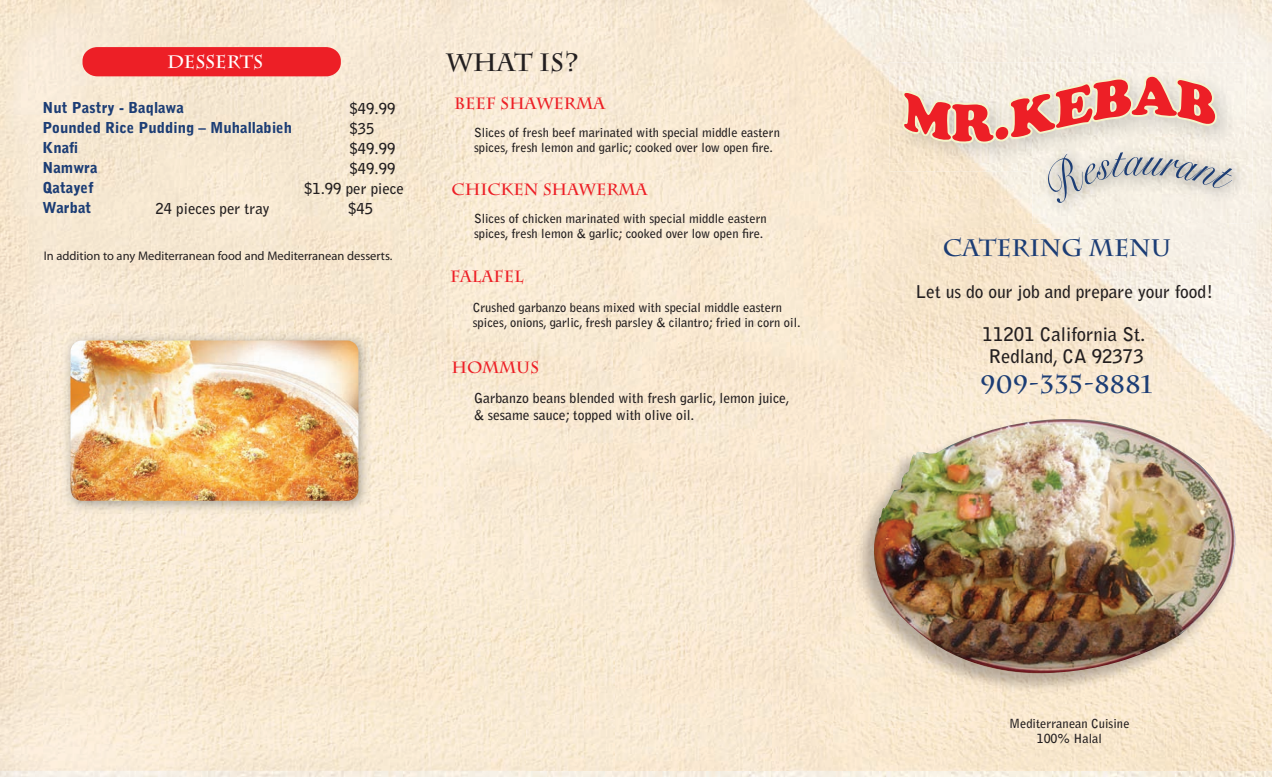
<style>
.page{position:relative;width:1272px;height:777px;background:#fff}
.page>*{position:absolute;margin:0;border:0;box-sizing:border-box;transform-origin:0 0}
.t1{font:700 25px "Charlemagne Std";color:#1c3d75}
.t2{font:700 25px "Charlemagne Std";color:#231f20}
.t3{font:700 23.75px "Charlemagne Std";color:#1c3d75}
.t4{font:700 18.75px/22.5px "Bell Gothic Std";color:#231f20;text-align:center}
.t5{font:700 18px "Charlemagne Std";color:#fff}
.t6{font:700 17.5px "Bell Gothic Std";color:#231f20}
.t7{font:700 16.25px "Charlemagne Std";color:#ed1f26}
.t8{font:900 15px/20px "Bell Gothic Std";color:#1c3d75}
.t9{font:700 15px "Bell Gothic Std";color:#231f20}
.t10{font:700 13.75px/16.5px "Bell Gothic Std";color:#231f20}
.t11{font:700 12.5px/15px "Bell Gothic Std";color:#231f20}
.t12{font:12.5px "Myriad Pro";color:#231f20}
</style>
<div class="page">
<img style="left:0;top:770px;width:1271px;height:6px">
<img style="left:0;top:0;width:789px;height:342px">
<img style="left:789px;top:0;width:131px;height:385px">
<img style="left:920px;top:0;width:351px;height:85px">
<img style="left:1228px;top:85px;width:43px;height:287px">
<img style="left:920px;top:171px;width:132px;height:201px">
<img style="left:1052px;top:223px;width:176px;height:149px">
<img style="left:0;top:342px;width:87px;height:428px">
<img style="left:388px;top:342px;width:225px;height:257px">
<img style="left:613px;top:342px;width:176px;height:428px">
<div style="left:789px;top:385px;width:44px;height:385px;background:#f8e7d0"></div>
<img style="left:87px;top:599px;width:527px;height:171px">
<img style="left:833px;top:721px;width:438px;height:49px">
<img style="left:49px;top:305px;width:339px;height:308px">
<img style="left:70px;top:340px;width:288px;height:160px;border-radius:11px">
<div style="left:82px;top:47px;width:259px;height:29px;background:#ed1f26;border-radius:14px"></div>
<img style="left:889px;top:62px;width:356px;height:109px">
<svg style="left:902px;top:75px;width:314px;height:68px"></svg>
<img style="left:1032px;top:137px;width:220px;height:86px">
<img style="left:1032px;top:137px;width:213px;height:34px">
<svg style="left:1047px;top:152px;width:185px;height:51px"></svg>
<img style="left:798px;top:372px;width:473px;height:349px">
<img style="left:861px;top:419px;width:410px;height:255px">
<h3 class="t5" style="left:167px;top:51px;width:98px">DESSERTS</h3>
<p class="t8" style="left:42px;top:98px;width:251px">Nut Pastry - Baqlawa<br>Pounded Rice Pudding – Muhallabieh<br>Knafi<br>Namwra<br>Qatayef<br>Warbat</p>
<p class="t9" style="left:349px;top:100px;width:47px">$49.99</p>
<p class="t9" style="left:349px;top:120px;width:27px">$35</p>
<p class="t9" style="left:349px;top:140px;width:47px">$49.99</p>
<p class="t9" style="left:349px;top:160px;width:47px">$49.99</p>
<p class="t9" style="left:304px;top:180px;width:101px">$1.99 per piece</p>
<p class="t9" style="left:155px;top:200px;width:116px">24 pieces per tray</p>
<p class="t9" style="left:348px;top:200px;width:27px">$45</p>
<p class="t12" style="left:44px;top:248px;width:350px">In addition to any Mediterranean food and Mediterranean desserts.</p>
<h1 class="t2" style="left:446px;top:48px;width:134px">WHAT IS?</h1>
<h3 class="t7" style="left:454px;top:94px;width:152px">BEEF SHAWERMA</h3>
<p class="t11" style="left:474px;top:125px;width:307px">Slices of fresh beef marinated with special middle eastern spices, fresh lemon and garlic; cooked over low open fire.</p>
<h3 class="t7" style="left:451px;top:180px;width:197px">CHICKEN SHAWERMA</h3>
<p class="t11" style="left:474px;top:211px;width:294px">Slices of chicken marinated with special middle eastern spices, fresh lemon &amp; garlic; cooked over low open fire.</p>
<h3 class="t7" style="left:450px;top:266px;width:75px">FALAFEL</h3>
<p class="t11" style="left:472px;top:300px;width:329px">Crushed garbanzo beans mixed with special middle eastern spices, onions, garlic, fresh parsley &amp; cilantro; fried in corn oil.</p>
<h3 class="t7" style="left:451px;top:357px;width:89px">HOMMUS</h3>
<p class="t10" style="left:474px;top:390px;width:317px">Garbanzo beans blended with fresh garlic, lemon juice, &amp; sesame sauce; topped with olive oil.</p>
<h2 class="t3" style="left:942px;top:234px;width:230px">CATERING MENU</h2>
<h3 class="t6" style="left:915px;top:281px;width:299px">Let us do our job and prepare your food!</h3>
<h3 class="t4" style="left:982px;top:322px;width:164px">11201 California St.<br>Redland, CA 92373</h3>
<h1 class="t1" style="left:980px;top:370px;width:174px">909-335-8881</h1>
<p class="t11" style="left:1008px;top:716px;width:122px;text-align:center">Mediterranean Cuisine<br>100% Halal</p>
</div>
